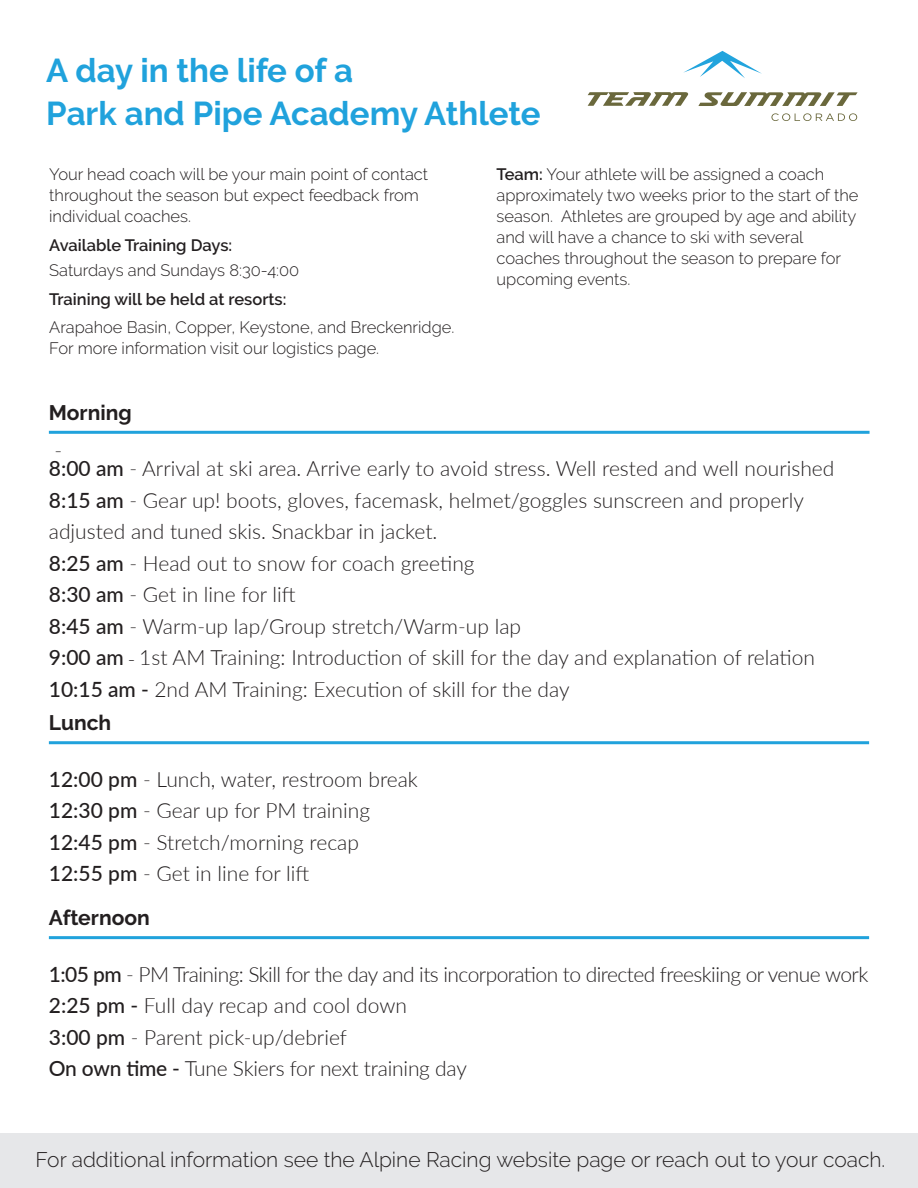
<style>
.page{position:relative;width:918px;height:1188px;background:#fff}
.page>*{position:absolute;margin:0;border:0;box-sizing:border-box;transform-origin:0 0}
.t1{font:700 33px/43.5px "Raleway";color:#20a2dc}
.t2{font:300 21px/31.5px "Lato";color:#231f20}
.t3{font:300 21px/31.5px "Lato";letter-spacing:-.025em;color:#231f20}
.t4{font:300 21px "Raleway";color:#231f20}
.t5{font:700 21px "Raleway";color:#231f20}
.t6{font:300 16.5px/21px "Raleway";color:#231f20}
.t7{font:600 16.5px "Raleway";color:#231f20}
.s1{font-weight:600}
.s2{font-weight:500}
.s3{font-family:"Raleway";font-size:16.5px}
</style>
<div class="page">
<svg style="left:588px;top:92px;width:101px;height:14px"></svg>
<svg style="left:698px;top:92px;width:160px;height:14px"></svg>
<svg style="left:683px;top:51px;width:79px;height:27px"></svg>
<svg style="left:771px;top:113px;width:86px;height:8px"></svg>
<div style="left:0;top:1134px;width:918px;height:54px;background:#e6e7e9"></div>
<hr style="left:49px;top:431px;width:821px;height:3px;background:#20a2dc">
<hr style="left:49px;top:741px;width:820px;height:3px;background:#20a2dc">
<hr style="left:49px;top:936px;width:820px;height:3px;background:#20a2dc">
<h1 class="t1" style="left:46px;top:48px;width:496px">A day in the life of a<br>Park and Pipe Academy Athlete</h1>
<p class="t6" style="left:49px;top:164px;width:380px">Your head coach will be your main point of contact throughout the season but expect feedback from individual coaches.</p>
<p class="t7" style="left:49px;top:236px;width:185px">Available Training Days:</p>
<p class="t6" style="left:49px;top:260px;width:252px">Saturdays and Sundays 8:30-4:00</p>
<p class="t7" style="left:49px;top:290px;width:239px">Training will be held at resorts:</p>
<p class="t6" style="left:49px;top:317px;width:407px">Arapahoe Basin, Copper, Keystone, and Breckenridge.<br>For more information visit our logistics page.</p>
<p class="t5" style="left:49px;top:401px;width:84px">Morning</p>
<p class="t2" style="left:55px;top:434px;width:9px">-</p>
<p class="t6" style="left:497px;top:164px;width:363px"><span class="s1">Team:</span> Your athlete will be assigned a coach approximately two weeks prior to the start of the season. Athletes are grouped by age and ability and will have a chance to ski with several coaches throughout the season to prepare for upcoming events.</p>
<p class="t2" style="left:49px;top:452px;width:787px"><span class="s2">8:00 am</span> - Arrival at ski area. Arrive early to avoid stress. Well rested and well nourished <span class="s2">8:15 am</span> - Gear up! boots, gloves, facemask, helmet/goggles sunscreen and properly adjusted and tuned skis. Snackbar in jacket.<br><span class="s2">8:25 am</span> - Head out to snow for coach greeting<br><span class="s2">8:30 am</span> - Get in line for lift<br><span class="s2">8:45 am</span> - Warm-up lap/Group stretch/Warm-up lap<br><span class="s2">9:00 am</span> <span class="s3">-</span> 1st AM Training: Introduction of skill for the day and explanation of relation <span class="s2">10:15 am -</span> 2nd AM Training: Execution of skill for the day</p>
<p class="t5" style="left:49px;top:711px;width:64px">Lunch</p>
<p class="t2" style="left:49px;top:763px;width:371px"><span class="s2">12:00 pm</span> - Lunch, water, restroom break <span class="s2">12:30 pm</span> - Gear up for PM training <span class="s2">12:45 pm</span> - Stretch/morning recap <span class="s2">12:55 pm</span> - Get in line for lift</p>
<p class="t5" style="left:49px;top:906px;width:102px">Afternoon</p>
<p class="t3" style="left:49px;top:958px;width:821px"><span class="s2">1:05 pm</span> - PM Training: Skill for the day and its incorporation to directed freeskiing or venue work <span class="s2">2:25 pm -</span> Full day recap and cool down<br><span class="s2">3:00 pm</span> - Parent pick-up/debrief<br><span class="s2">On own time -</span> Tune Skiers for next training day</p>
<p class="t4" style="left:35px;top:1148px;width:851px">For additional information see the Alpine Racing website page or reach out to your coach.</p>
</div>
